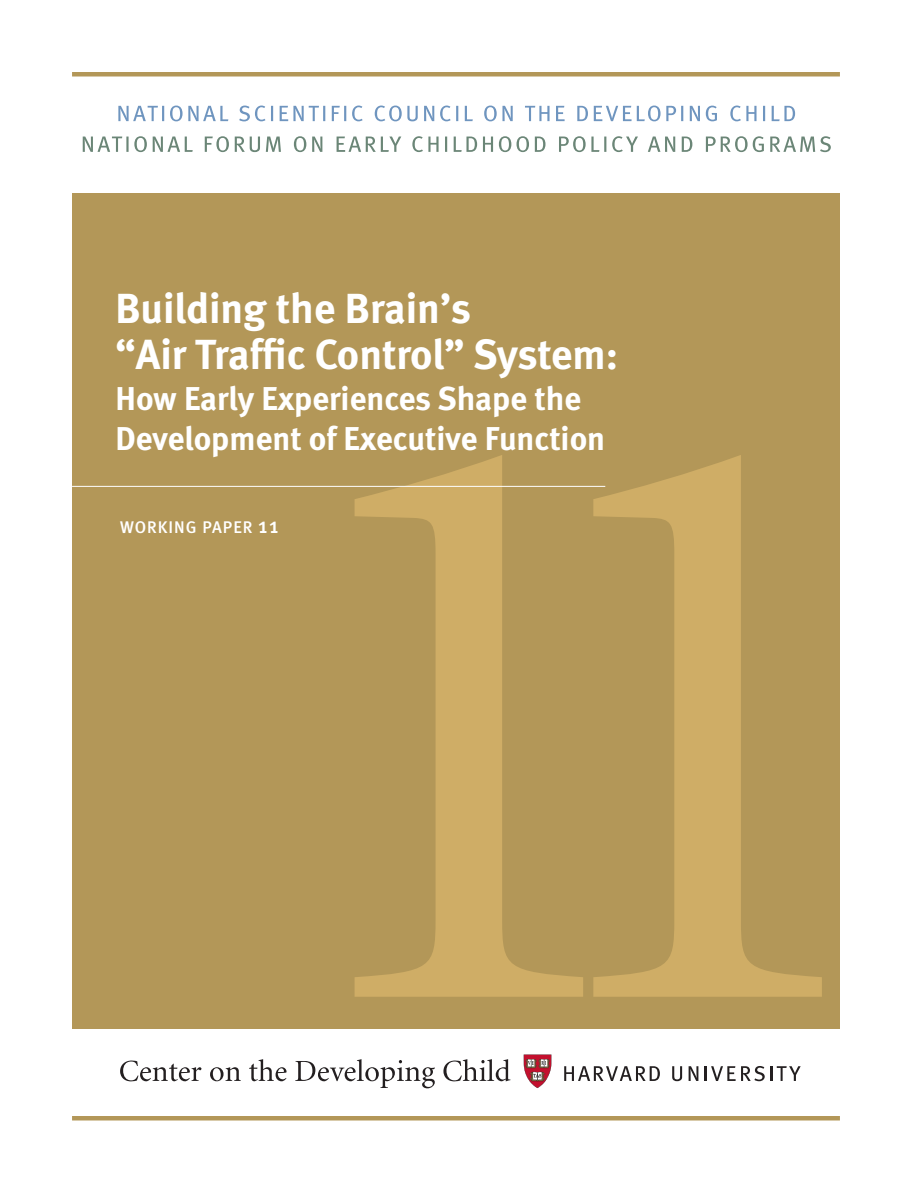
<style>
.page{position:relative;width:912px;height:1188px;background:#fff}
.page>*{position:absolute;margin:0;border:0;box-sizing:border-box;transform-origin:0 0}
.t1{font:852px "Minion";color:#cfad66}
.t2{font:700 42px/46.5px "Meta";color:#fff}
.t3{font:700 33px/40.5px "Meta";color:#fff}
.t4{font:500 16.8px "Meta";letter-spacing:.06em;color:#fff}
.s1{font-size:21.9px}
</style>
<div class="page">
<hr style="left:72px;top:72px;width:767px;height:4px;background:#b39758">
<hr style="left:72px;top:1116px;width:767px;height:4px;background:#b39758">
<div style="left:72px;top:194px;width:767px;height:835px;background:#b39758"></div>
<hr style="left:72px;top:486px;width:533px;height:1px;background:#fff">
<svg style="left:523px;top:1055px;width:28px;height:33px"></svg>
<svg style="left:120px;top:1061px;width:81px;height:20px"></svg>
<svg style="left:210px;top:1067px;width:31px;height:14px"></svg>
<svg style="left:249px;top:1059px;width:37px;height:22px"></svg>
<svg style="left:295px;top:1059px;width:140px;height:29px"></svg>
<svg style="left:443px;top:1059px;width:67px;height:22px"></svg>
<svg style="left:564px;top:1066px;width:95px;height:15px"></svg>
<svg style="left:672px;top:1066px;width:10px;height:15px"></svg>
<svg style="left:688px;top:1066px;width:10px;height:15px"></svg>
<svg style="left:704px;top:1066px;width:60px;height:15px"></svg>
<svg style="left:770px;top:1066px;width:30px;height:15px"></svg>
<img style="left:82px;top:105px;width:749px;height:48px">
<img style="left:97px;top:136px;width:471px;height:16px">
<img style="left:573px;top:136px;width:257px;height:16px">
<img style="left:133px;top:106px;width:431px;height:15px">
<img style="left:577px;top:106px;width:217px;height:15px">
<p class="t2" style="left:115px;top:284px;width:504px">Building the Brain’s<br>“Air Traffic Control” System:</p>
<p class="t3" style="left:115px;top:377px;width:491px">How Early Experiences Shape the<br>Development of Executive Function</p>
<h1 class="t1" style="left:257px;top:305px;width:649px">11</h1>
<p class="t4" style="left:120px;top:517px;width:160px">WORKING PAPER <span class="s1">11</span></p>
</div>
